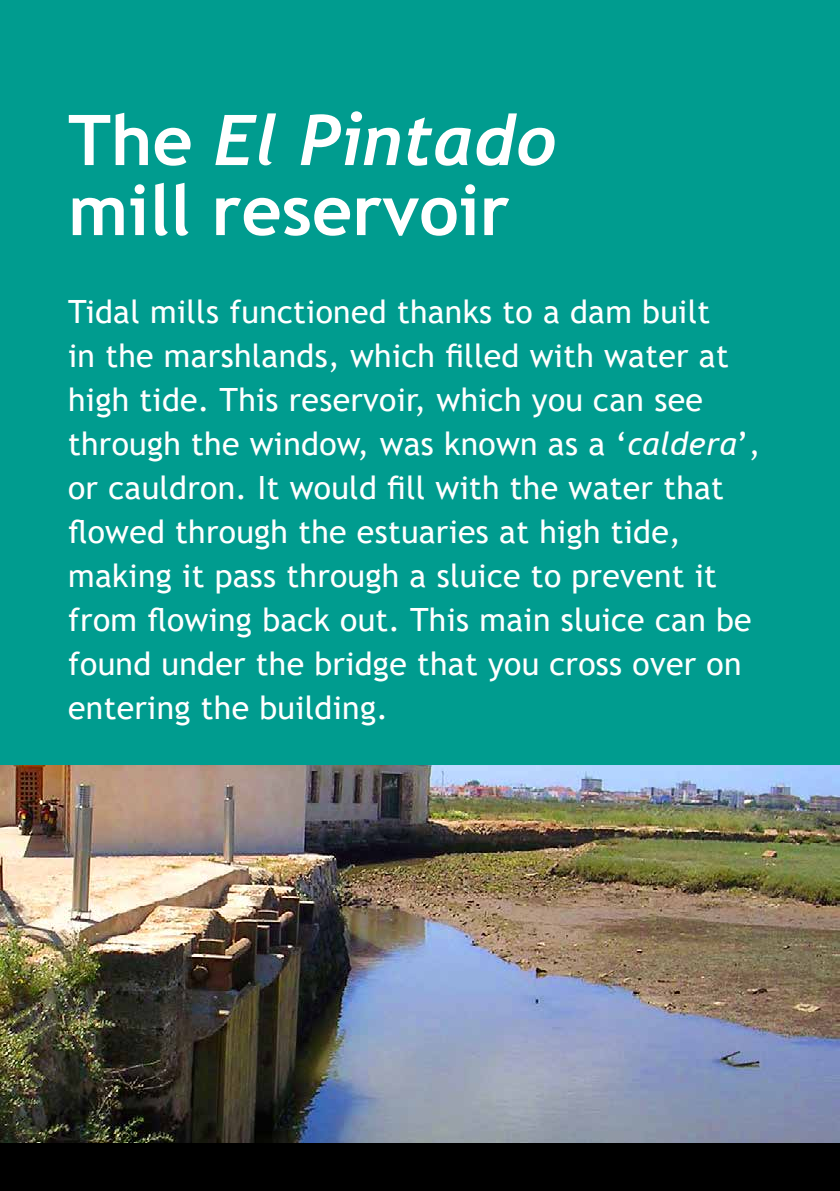
<style>
.page{position:relative;width:840px;height:1191px;background:#fff}
.page>*{position:absolute;margin:0;border:0;box-sizing:border-box;transform-origin:0 0}
.t1{font:700 70px "Trebuchet MS";color:#fff}
.t2{font:italic 700 70px "Trebuchet";color:#fff}
.t3{font:32px/44px "Trebuchet MS";letter-spacing:.01em;color:#fff}
.s1{font-family:"Trebuchet MS";font-style:normal}
.s2{font-style:italic}
</style>
<div class="page">
<div style="left:0;top:0;width:839px;height:1191px;background:#009c8f"></div>
<div style="left:0;top:1142px;width:839px;height:49px;background:#000"></div>
<img style="left:0;top:765px;width:839px;height:377px">
<h1 class="t2" style="left:68px;top:96px;width:489px"><span class="s1">The</span> El Pintado</h1>
<h1 class="t1" style="left:68px;top:166px;width:443px">mill reservoir</h1>
<p class="t3" style="left:68px;top:289px;width:693px">Tidal mills functioned thanks to a dam built<br>in the marshlands, which filled with water at high tide. This reservoir, which you can see through the window, was known as a ‘<span class="s2">caldera</span>’, or cauldron. It would fill with the water that flowed through the estuaries at high tide, making it pass through a sluice to prevent it from flowing back out. This main sluice can be found under the bridge that you cross over on entering the building.</p>
</div>
